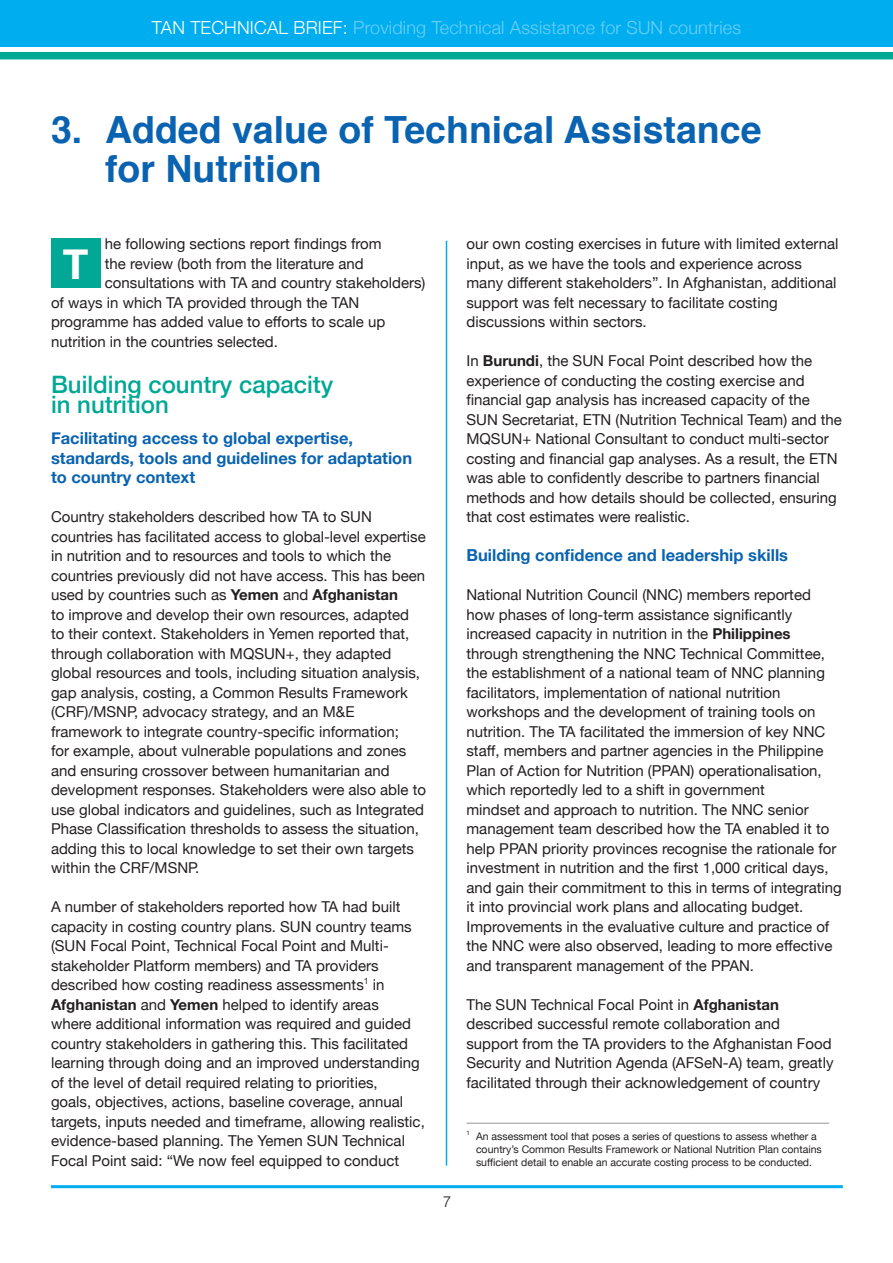
<style>
.page{position:relative;width:893px;height:1263px;background:#fff}
.page>*{position:absolute;margin:0;border:0;box-sizing:border-box;transform-origin:0 0}
.t1{font:700 42px "Helvetica Neue";color:#fff}
.t2{font:700 37.5px/39px "Helvetica";color:#0a63b0}
.t3{font:500 24px/19.5px "Helvetica Neue";color:#00a895}
.t4{font:300 18px "Helvetica Neue";letter-spacing:.01em;color:#6bcff6}
.t5{font:700 16.5px/19.5px "Helvetica Neue";color:#0a63b0}
.t6{font:15px/19.5px "Helvetica Neue";color:#231f20}
.t7{font:300 15px "Helvetica";color:#231f20}
.t8{font:10.5px/12.6px "Helvetica Neue";color:#231f20}
.s1{color:#fff}
.s2{font-weight:700}
</style>
<div class="page">
<div style="left:0;top:0;width:893px;height:47px;background:#00aeef"></div>
<hr style="left:51px;top:1185px;width:792px;height:3px;background:#00aeef">
<div style="left:0;top:52px;width:893px;height:7px;background:#00a895"></div>
<hr style="left:446px;top:241px;width:1px;height:924px;background:#00aeef">
<hr style="left:466px;top:1123px;width:363px;height:1px;background:#939598">
<div style="left:51px;top:238px;width:50px;height:50px;background:#00a895"></div>
<p class="t4" style="left:152px;top:13px;width:591px"><span class="s1">TAN TECHNICAL BRIEF:</span> Providing Technical Assistance for SUN countries</p>
<p class="t2" style="left:105px;top:111px;width:658px;text-indent:-54px">3. Added value of Technical Assistance for Nutrition</p>
<p class="t6" style="left:105px;top:235px;width:278px">he following sections report findings from</p>
<p class="t6" style="left:105px;top:254px;width:260px">the review (both from the literature and</p>
<p class="t6" style="left:105px;top:274px;width:322px">consultations with TA and country stakeholders)</p>
<p class="t6" style="left:51px;top:293px;width:310px">of ways in which TA provided through the TAN</p>
<p class="t6" style="left:51px;top:313px;width:336px">programme has added value to efforts to scale up</p>
<p class="t6" style="left:51px;top:332px;width:228px">nutrition in the countries selected.</p>
<p class="t3" style="left:51px;top:373px;width:284px">Building country capacity in nutrition</p>
<p class="t5" style="left:51px;top:429px;width:363px">Facilitating access to global expertise, standards, tools and guidelines for adaptation to country context</p>
<p class="t6" style="left:51px;top:508px;width:377px">Country stakeholders described how TA to SUN countries has facilitated access to global-level expertise in nutrition and to resources and tools to which the countries previously did not have access. This has been used by countries such as <span class="s2">Yemen</span> and <span class="s2">Afghanistan<br></span>to improve and develop their own resources, adapted to their context. Stakeholders in Yemen reported that, through collaboration with MQSUN+, they adapted global resources and tools, including situation analysis, gap analysis, costing, a Common Results Framework (CRF)/MSNP, advocacy strategy, and an M&amp;E framework to integrate country-specific information;<br>for example, about vulnerable populations and zones and ensuring crossover between humanitarian and development responses. Stakeholders were also able to use global indicators and guidelines, such as Integrated Phase Classification thresholds to assess the situation, adding this to local knowledge to set their own targets within the CRF/MSNP.</p>
<p class="t6" style="left:51px;top:898px;width:375px">A number of stakeholders reported how TA had built capacity in costing country plans. SUN country teams (SUN Focal Point, Technical Focal Point and Multi&shy;stakeholder Platform members) and TA providers described how costing readiness assessments<sup>1</sup> in <span class="s2">Afghanistan</span> and <span class="s2">Yemen</span> helped to identify areas<br>where additional information was required and guided country stakeholders in gathering this. This facilitated learning through doing and an improved understanding of the level of detail required relating to priorities,<br>goals, objectives, actions, baseline coverage, annual targets, inputs needed and timeframe, allowing realistic, evidence-based planning. The Yemen SUN Technical Focal Point said: “We now feel equipped to conduct</p>
<p class="t1" style="left:63px;top:231px;width:27px">T</p>
<p class="t7" style="left:443px;top:1189px;width:10px">7</p>
<p class="t6" style="left:466px;top:235px;width:373px">our own costing exercises in future with limited external input, as we have the tools and experience across many different stakeholders”. In Afghanistan, additional support was felt necessary to facilitate costing discussions within sectors.</p>
<p class="t6" style="left:466px;top:352px;width:377px">In <span class="s2">Burundi</span>, the SUN Focal Point described how the experience of conducting the costing exercise and financial gap analysis has increased capacity of the SUN Secretariat, ETN (Nutrition Technical Team) and the MQSUN+ National Consultant to conduct multi-sector costing and financial gap analyses. As a result, the ETN was able to confidently describe to partners financial methods and how details should be collected, ensuring that cost estimates were realistic.</p>
<p class="t5" style="left:466px;top:546px;width:323px">Building confidence and leadership skills</p>
<p class="t6" style="left:466px;top:586px;width:377px">National Nutrition Council (NNC) members reported how phases of long-term assistance significantly increased capacity in nutrition in the <span class="s2">Philippines </span>through strengthening the NNC Technical Committee, the establishment of a national team of NNC planning facilitators, implementation of national nutrition workshops and the development of training tools on nutrition. The TA facilitated the immersion of key NNC staff, members and partner agencies in the Philippine Plan of Action for Nutrition (PPAN) operationalisation, which reportedly led to a shift in government<br>mindset and approach to nutrition. The NNC senior management team described how the TA enabled it to help PPAN priority provinces recognise the rationale for investment in nutrition and the first 1,000 critical days, and gain their commitment to this in terms of integrating it into provincial work plans and allocating budget.<br>Improvements in the evaluative culture and practice of the NNC were also observed, leading to more effective and transparent management of the PPAN.</p>
<p class="t6" style="left:466px;top:995px;width:368px">The SUN Technical Focal Point in <span class="s2">Afghanistan </span>described successful remote collaboration and support from the TA providers to the Afghanistan Food Security and Nutrition Agenda (AFSeN-A) team, greatly facilitated through their acknowledgement of country</p>
<p class="t8" style="left:476px;top:1131px;width:347px;text-indent:-10px"><sup>1</sup> An assessment tool that poses a series of questions to assess whether a country’s Common Results Framework or National Nutrition Plan contains sufficient detail to enable an accurate costing process to be conducted.</p>
</div>
